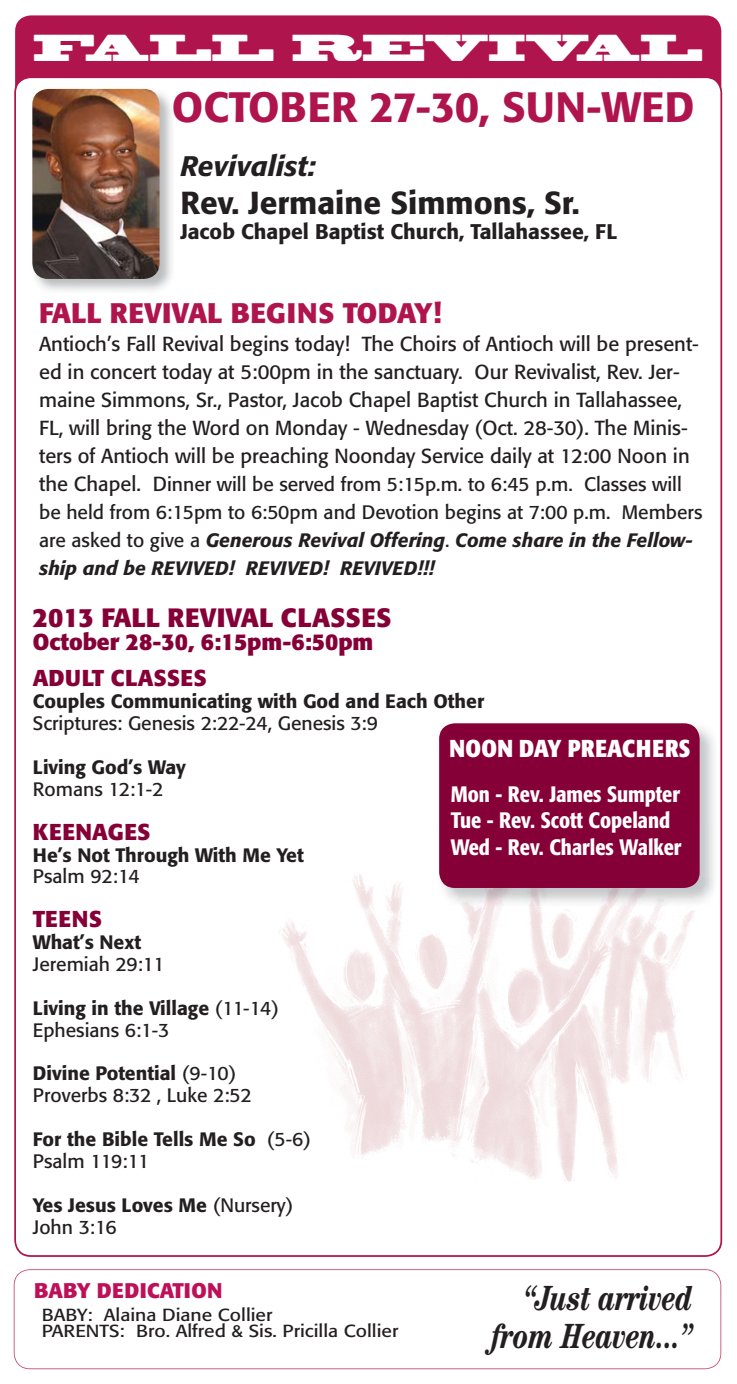
<style>
.page{position:relative;width:737px;height:1384px;background:#fff}
.page>*{position:absolute;margin:0;border:0;box-sizing:border-box;transform-origin:0 0}
.t1{font:500 42px "Formata";color:#b0144d}
.t2{font:italic 700 condensed 35px/38.5px "Century";color:#231f20;text-align:right;scale:.9 1}
.t3{font:35px "Blackoak Std";color:#fff}
.t4{font:500 31.5px "Formata";color:#231f20}
.t5{font:700 28px "Formata";color:#b0144d}
.t6{font:italic 500 28px "Formata";color:#231f20}
.t7{font:700 26.25px "Formata";color:#860038}
.t8{font:700 condensed 24.15px "Formata";letter-spacing:.02em;color:#fff}
.t9{font:700 22.75px/36.8px "Formata";color:#860038}
.t10{font:700 22.75px "Formata";letter-spacing:.02em;color:#860038}
.t11{font:500 condensed 22.05px/26.6px "Formata";color:#fff}
.t12{font:500 21px "Formata";color:#231f20}
.t13{font:700 21px "Formata";letter-spacing:.01em;color:#bd1059}
.t14{font:20.12px/28px "Formata";color:#231f20}
.t15{font:19.25px/21.9px "Formata";color:#231f20}
.t16{font:500 19.25px/21.9px "Formata";color:#231f20}
.t17{font:17.32px/15.8px "Formata";color:#231f20;scale:1.11 1}
.s1{font-size:20.12px}
.s2{font-weight:500;font-style:italic}
.s3{font-weight:400}
.s4{font-weight:500}
</style>
<div class="page">
<div style="left:15px;top:15px;width:706px;height:1179px;background:#b0144d;border-radius:16px"></div>
<div style="left:14px;top:76px;width:708px;height:1180px;background:#fff"></div>
<img style="left:31px;top:88px;width:143px;height:206px">
<img style="left:174px;top:92px;width:1px;height:35px">
<img style="left:32px;top:89px;width:127px;height:190px;border-radius:16px">
<svg style="left:14px;top:1269px;width:707px;height:99px"></svg>
<img style="left:246px;top:824px;width:468px;height:357px">
<img style="left:438px;top:722px;width:279px;height:183px">
<img style="left:438px;top:824px;width:276px;height:81px">
<div style="left:439px;top:723px;width:260px;height:164px;background:#860038;border-radius:16px"></div>
<p class="t3" style="left:33px;top:34px;width:671px">FALL REVIVAL</p>
<p class="t1" style="left:172px;top:89px;width:524px">OCTOBER 27-30, SUN-WED</p>
<p class="t6" style="left:180px;top:154px;width:137px">Revivalist:</p>
<p class="t4" style="left:180px;top:189px;width:400px">Rev. Jermaine Simmons, Sr.</p>
<p class="t12" style="left:180px;top:223px;width:439px">Jacob Chapel Baptist Church, Tallahassee, FL</p>
<p class="t5" style="left:39px;top:300px;width:404px">FALL REVIVAL BEGINS TODAY!</p>
<p class="t14" style="left:39px;top:331px;width:661px">Antioch’s Fall Revival begins today! The Choirs of Antioch will be present&shy;ed in concert today at 5:00pm in the sanctuary. Our Revivalist, Rev. Jer&shy;maine Simmons, Sr., Pastor, Jacob Chapel Baptist Church in Tallahassee, FL, will bring the Word on Monday - Wednesday (Oct. 28-30). The Minis&shy;ters of Antioch will be preaching Noonday Service daily at 12:00 Noon in</p>
<p class="t15" style="left:39px;top:471px;width:664px;line-height:28px"><span class="s1">the Chapel. D</span>inner will be served from 5:15p.m. to 6:45 p.m. Classes will be held from 6:15pm to 6:50pm and Devotion begins at 7:00 p.m. Members are asked to give a <span class="s2">Generous Revival Offering</span>. <span class="s2">Come share in the Fellow&shy;ship and be REVIVED! REVIVED! REVIVED!!!</span></p>
<p class="t7" style="left:33px;top:606px;width:360px">2013 FALL REVIVAL CLASSES</p>
<p class="t9" style="left:33px;top:625px;width:342px">October 28-30, 6:15pm-6:50pm<br>ADULT CLASSES</p>
<p class="t16" style="left:33px;top:692px;width:453px">Couples Communicating with God and Each Other<br><span class="s3">Scriptures: Genesis 2:22-24, Genesis 3:9</span></p>
<p class="t16" style="left:33px;top:757px;width:154px">Living God’s Way<br><span class="s3">Romans 12:1-2</span></p>
<p class="t10" style="left:33px;top:821px;width:119px">KEENAGES</p>
<p class="t16" style="left:33px;top:845px;width:272px">He’s Not Through With Me Yet<br><span class="s3">Psalm 92:14</span></p>
<p class="t9" style="left:33px;top:902px;width:71px">TEENS</p>
<p class="t15" style="left:33px;top:932px;width:133px"><span class="s4">What’s Next<br></span>Jeremiah 29:11</p>
<p class="t15" style="left:33px;top:998px;width:247px"><span class="s4">Living in the Village</span> (11-14)<br>Ephesians 6:1-3</p>
<p class="t15" style="left:33px;top:1064px;width:220px"><span class="s4">Divine Potential</span> (9-10)<br>Proverbs 8:32 , Luke 2:52</p>
<p class="t16" style="left:33px;top:1129px;width:279px">For the Bible Tells Me So <span class="s3">(5-6)<br>Psalm 119:11</span></p>
<p class="t15" style="left:33px;top:1195px;width:262px"><span class="s4">Yes Jesus Loves Me</span> (Nursery)<br>John 3:16</p>
<p class="t8" style="left:449px;top:738px;width:242px">NOON DAY PREACHERS</p>
<p class="t11" style="left:451px;top:782px;width:232px">Mon - Rev. James Sumpter<br>Tue - Rev. Scott Copeland<br>Wed - Rev. Charles Walker</p>
<p class="t13" style="left:34px;top:1280px;width:190px">BABY DEDICATION</p>
<p class="t2" style="left:491px;top:1281px;width:225px">“Just arrived from Heaven...”</p>
<p class="t17" style="left:42px;top:1308px;width:323px">BABY: Alaina Diane Collier<br>PARENTS: Bro. Alfred &amp; Sis. Pricilla Collier</p>
</div>
